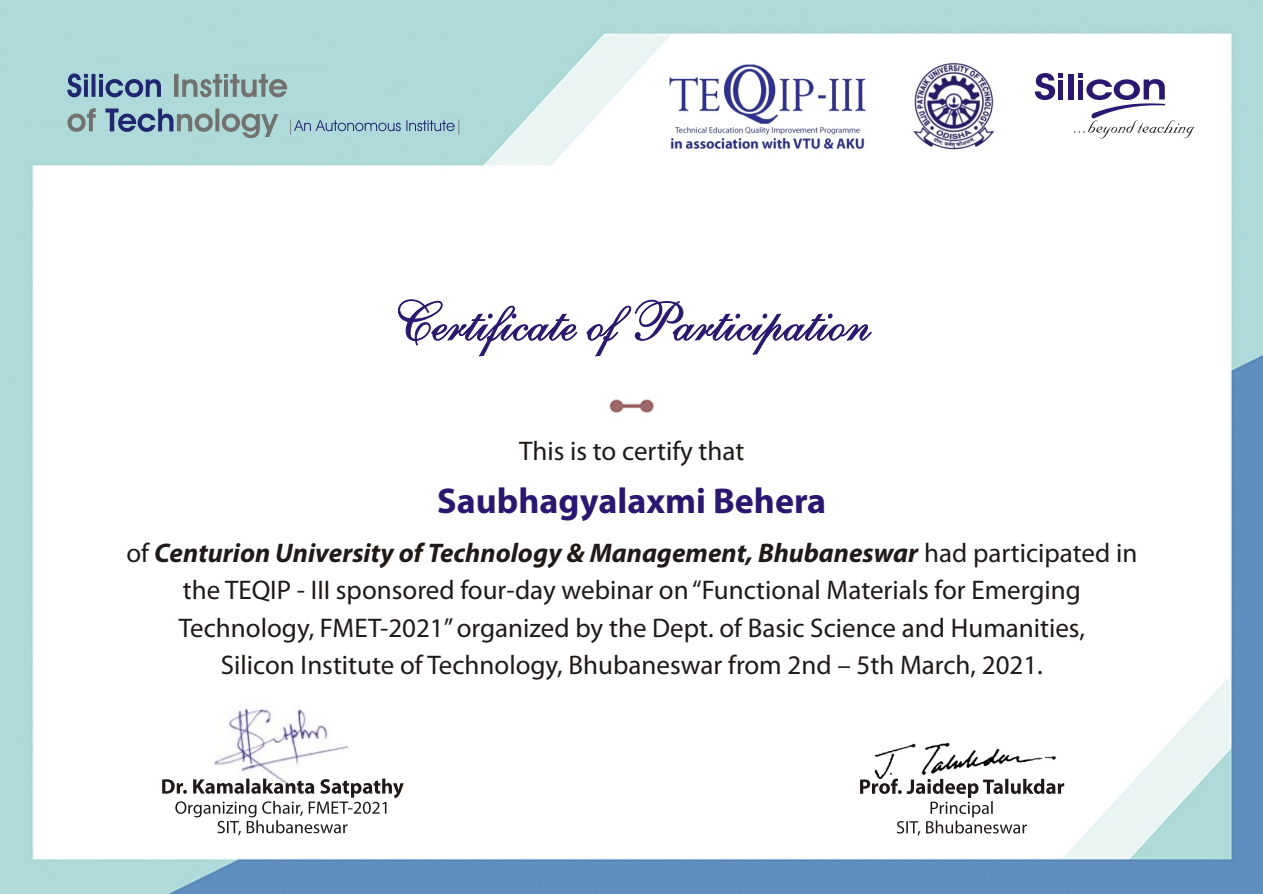
<style>
.page{position:relative;width:1263px;height:894px;background:#fff}
.page>*{position:absolute;margin:0;border:0;box-sizing:border-box;transform-origin:0 0}
.t1{font:54px "English 111 Vivace BT";color:#291770}
.t2{font:700 36px "Myriad Pro";color:#291770}
.t3{font:27px/37.5px "Myriad Pro";color:#1f1a17;text-align:center}
.s1{font-weight:700;font-style:italic}
</style>
<div class="page">
<img style="left:0;top:1px;width:1263px;height:893px">
<div style="left:372px;top:293px;width:519px;height:67px;background:#fff"></div>
<img style="left:909px;top:62px;width:87px;height:88px">
<div style="left:1068px;top:74px;width:6px;height:25px;background:#291770"></div>
<svg style="left:1035px;top:73px;width:28px;height:27px"></svg>
<svg style="left:1074px;top:74px;width:120px;height:65px"></svg>
<img style="left:660px;top:58px;width:215px;height:96px">
<svg style="left:67px;top:73px;width:392px;height:65px;background:#9cc0c5"></svg>
<img style="left:204px;top:694px;width:143px;height:85px">
<svg style="left:162px;top:779px;width:242px;height:56px"></svg>
<img style="left:869px;top:740px;width:195px;height:39px">
<svg style="left:860px;top:779px;width:204px;height:57px"></svg>
<h1 class="t1" style="left:392px;top:299px;width:481px">Certificate of Participation</h1>
<p class="t3" style="left:519px;top:434px;width:227px">This is to certify that</p>
<h2 class="t2" style="left:437px;top:486px;width:391px">Saubhagyalaxmi Behera</h2>
<p class="t3" style="left:126px;top:536px;width:1012px">of <span class="s1">Centurion University of Technology &amp; Management, Bhubaneswar</span> had participated in the TEQIP - III sponsored four-day webinar on “Functional Materials for Emerging Technology, FMET-2021” organized by the Dept. of Basic Science and Humanities,<br>Silicon Institute of Technology, Bhubaneswar from 2nd – 5th March, 2021.</p>
</div>
